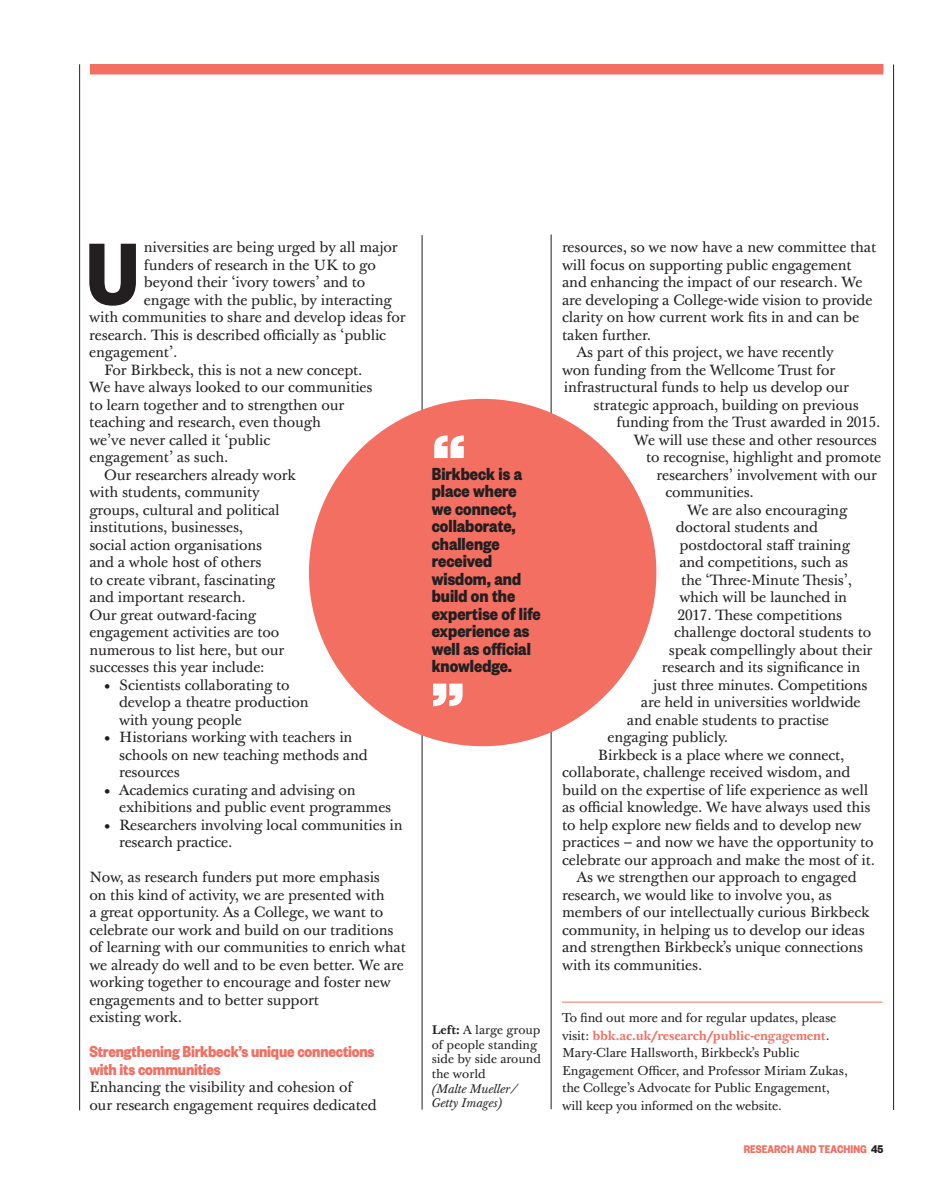
<style>
.page{position:relative;width:943px;height:1191px;background:#fff}
.page>*{position:absolute;margin:0;border:0;box-sizing:border-box;transform-origin:0 0}
.t1{font:700 96.6px "Founders Grotesk Cond";color:#231f20}
.t2{font:700 84px "Founders Grotesk Cond";color:#fff}
.t3{font:700 19.25px/17.5px "Founders Grotesk Cond";color:#231f20}
.t4{font:700 17.5px/17.5px "Founders Grotesk Cond";letter-spacing:-.01em;color:#f26f62}
.t5{font:14.53px/17.5px "Baskerville 10 Pro";letter-spacing:-.01em;color:#231f20}
.t6{font:12.6px/17.5px "Baskerville 10 Pro";letter-spacing:-.01em;color:#231f20}
.t7{font:12.25px/14.7px "Baskerville 10 Pro";color:#231f20}
.t8{font:italic 12.25px/14.7px "Baskerville 10 Pro";color:#231f20}
.t9{font:700 12.25px "Founders Grotesk Cond";color:#f26f62}
.s1{font-weight:700}
.s2{font-weight:700;color:#f26f62}
.s3{color:#231f20}
</style>
<div class="page">
<hr style="left:893px;top:64px;width:1px;height:1046px;background:#231f20">
<hr style="left:79px;top:64px;width:1px;height:1046px;background:#231f20">
<hr style="left:422px;top:235px;width:1px;height:874px;background:#231f20">
<hr style="left:551px;top:234px;width:1px;height:875px;background:#231f20">
<div style="left:309px;top:399px;width:347px;height:347px;background:#f26f62;border-radius:50%"></div>
<hr style="left:562px;top:1001px;width:320px;height:1px;background:#f26f62">
<div style="left:90px;top:64px;width:793px;height:10px;background:#f26f62"></div>
<h1 class="t1" style="left:86px;top:213px;width:54px">U</h1>
<p class="t5" style="left:144px;top:239px;width:255px">niversities are being urged by all major</p>
<p class="t5" style="left:144px;top:257px;width:233px">funders of research in the UK to go</p>
<p class="t5" style="left:144px;top:274px;width:223px">beyond their ‘ivory towers’ and to</p>
<p class="t5" style="left:144px;top:292px;width:249px">engage with the public, by interacting</p>
<p class="t5" style="left:89px;top:309px;width:318px">with communities to share and develop ideas for</p>
<p class="t5" style="left:89px;top:327px;width:298px">research. This is described officially as ‘public</p>
<p class="t5" style="left:89px;top:344px;width:90px">engagement’.</p>
<p class="t5" style="left:104px;top:362px;width:260px">For Birkbeck, this is not a new concept.</p>
<p class="t5" style="left:89px;top:379px;width:285px">We have always looked to our communities</p>
<p class="t5" style="left:89px;top:397px;width:256px">to learn together and to strengthen our</p>
<p class="t5" style="left:89px;top:414px;width:233px">teaching and research, even though</p>
<p class="t5" style="left:89px;top:432px;width:183px">we’ve never called it ‘public</p>
<p class="t5" style="left:89px;top:449px;width:141px">engagement’ as such.</p>
<p class="t5" style="left:104px;top:467px;width:193px">Our researchers already work</p>
<p class="t5" style="left:89px;top:484px;width:172px">with students, community</p>
<p class="t5" style="left:89px;top:502px;width:192px">groups, cultural and political</p>
<p class="t5" style="left:89px;top:519px;width:155px">institutions, businesses,</p>
<p class="t5" style="left:89px;top:537px;width:174px">social action organisations</p>
<p class="t5" style="left:89px;top:554px;width:174px">and a whole host of others</p>
<p class="t5" style="left:89px;top:572px;width:187px">to create vibrant, fascinating</p>
<p class="t5" style="left:89px;top:589px;width:158px">and important research.</p>
<p class="t5" style="left:89px;top:607px;width:168px">Our great outward-facing</p>
<p class="t5" style="left:89px;top:624px;width:192px">engagement activities are too</p>
<p class="t5" style="left:89px;top:642px;width:196px">numerous to list here, but our</p>
<p class="t5" style="left:89px;top:659px;width:177px">successes this year include:</p>
<p class="t5" style="left:119px;top:677px;width:191px;text-indent:-15px">• Scientists collaborating to develop a theatre production with young people</p>
<p class="t5" style="left:119px;top:729px;width:250px;text-indent:-15px">• Historians working with teachers in schools on new teaching methods and resources</p>
<p class="t5" style="left:119px;top:782px;width:274px;text-indent:-15px">• Academics curating and advising on exhibitions and public event programmes</p>
<p class="t5" style="left:119px;top:817px;width:285px;text-indent:-15px">• Researchers involving local communities in research practice.</p>
<p class="t5" style="left:89px;top:869px;width:318px">Now, as research funders put more emphasis<br>on this kind of activity, we are presented with<br>a great opportunity. As a College, we want to celebrate our work and build on our traditions of learning with our communities to enrich what we already do well and to be even better. We are working together to encourage and foster new engagements and to better support<br>existing work.</p>
<p class="t4" style="left:89px;top:1042px;width:287px">Strengthening Birkbeck’s unique connections with its communities</p>
<p class="t5" style="left:89px;top:1079px;width:289px">Enhancing the visibility and cohesion of our research engagement requires dedicated</p>
<h2 class="t2" style="left:432px;top:409px;width:36px">“</h2>
<h3 class="t3" style="left:432px;top:464px;width:111px">Birkbeck is a place where we connect, collaborate, challenge received wisdom, and build on the expertise of life experience as well as official knowledge.</h3>
<h2 class="t2" style="left:430px;top:657px;width:36px">”</h2>
<p class="t7" style="left:432px;top:1023px;width:111px"><span class="s1">Left:</span> A large group of people standing side by side around the world</p>
<p class="t8" style="left:432px;top:1081px;width:86px">(Malte Mueller/<br>Getty Images)</p>
<p class="t5" style="left:562px;top:239px;width:316px">resources, so we now have a new committee that</p>
<p class="t5" style="left:562px;top:257px;width:291px">will focus on supporting public engagement</p>
<p class="t5" style="left:562px;top:274px;width:302px">and enhancing the impact of our research. We</p>
<p class="t5" style="left:562px;top:292px;width:312px">are developing a College-wide vision to provide</p>
<p class="t5" style="left:562px;top:309px;width:298px">clarity on how current work fits in and can be</p>
<p class="t5" style="left:562px;top:327px;width:91px">taken further.</p>
<p class="t5" style="left:577px;top:344px;width:258px">As part of this project, we have recently</p>
<p class="t5" style="left:562px;top:362px;width:275px">won funding from the Wellcome Trust for</p>
<p class="t5" style="left:564px;top:379px;width:287px">infrastructural funds to help us develop our</p>
<p class="t5" style="left:593px;top:397px;width:267px">strategic approach, building on previous</p>
<p class="t5" style="left:616px;top:414px;width:266px">funding from the Trust awarded in 2015.</p>
<p class="t5" style="left:634px;top:432px;width:245px">We will use these and other resources</p>
<p class="t5" style="left:646px;top:449px;width:237px">to recognise, highlight and promote</p>
<p class="t5" style="left:656px;top:467px;width:222px">researchers’ involvement with our</p>
<p class="t5" style="left:665px;top:484px;width:90px">communities.</p>
<p class="t5" style="left:687px;top:502px;width:162px">We are also encouraging</p>
<p class="t5" style="left:676px;top:519px;width:144px">doctoral students and</p>
<p class="t5" style="left:679px;top:537px;width:172px">postdoctoral staff training</p>
<p class="t5" style="left:679px;top:554px;width:170px">and competitions, such as</p>
<p class="t5" style="left:681px;top:572px;width:172px">the ‘Three-Minute Thesis’,</p>
<p class="t5" style="left:679px;top:589px;width:169px">which will be launched in</p>
<p class="t5" style="left:677px;top:607px;width:166px">2017. These competitions</p>
<p class="t5" style="left:674px;top:624px;width:198px">challenge doctoral students to</p>
<p class="t5" style="left:669px;top:642px;width:205px">speak compellingly about their</p>
<p class="t5" style="left:662px;top:659px;width:200px">research and its significance in</p>
<p class="t5" style="left:653px;top:677px;width:216px">just three minutes. Competitions</p>
<p class="t5" style="left:641px;top:694px;width:221px">are held in universities worldwide</p>
<p class="t5" style="left:627px;top:712px;width:204px">and enable students to practise</p>
<p class="t5" style="left:607px;top:729px;width:122px">engaging publicly.</p>
<p class="t5" style="left:598px;top:747px;width:248px">Birkbeck is a place where we connect,</p>
<p class="t5" style="left:562px;top:764px;width:290px">collaborate, challenge received wisdom, and</p>
<p class="t5" style="left:562px;top:782px;width:307px">build on the expertise of life experience as well</p>
<p class="t5" style="left:562px;top:799px;width:310px">as official knowledge. We have always used this</p>
<p class="t5" style="left:562px;top:817px;width:301px">to help explore new fields and to develop new</p>
<p class="t5" style="left:562px;top:834px;width:313px">practices – and now we have the opportunity to</p>
<p class="t5" style="left:562px;top:852px;width:314px">celebrate our approach and make the most of it.</p>
<p class="t5" style="left:577px;top:869px;width:281px">As we strengthen our approach to engaged</p>
<p class="t5" style="left:562px;top:887px;width:271px">research, we would like to involve you, as</p>
<p class="t5" style="left:562px;top:904px;width:309px">members of our intellectually curious Birkbeck</p>
<p class="t5" style="left:562px;top:922px;width:304px">community, in helping us to develop our ideas</p>
<p class="t5" style="left:562px;top:939px;width:303px">and strengthen Birkbeck’s unique connections</p>
<p class="t5" style="left:562px;top:957px;width:142px">with its communities.</p>
<p class="t6" style="left:562px;top:1010px;width:287px">To find out more and for regular updates, please visit: <span class="s2">bbk.ac.uk/research/public-engagement</span>.<br>Mary-Clare Hallsworth, Birkbeck’s Public Engagement Officer, and Professor Miriam Zukas, the College’s Advocate for Public Engagement, will keep you informed on the website.</p>
<p class="t9" style="left:743px;top:1141px;width:141px">RESEARCH AND TEACHING <span class="s3">45</span></p>
</div>
